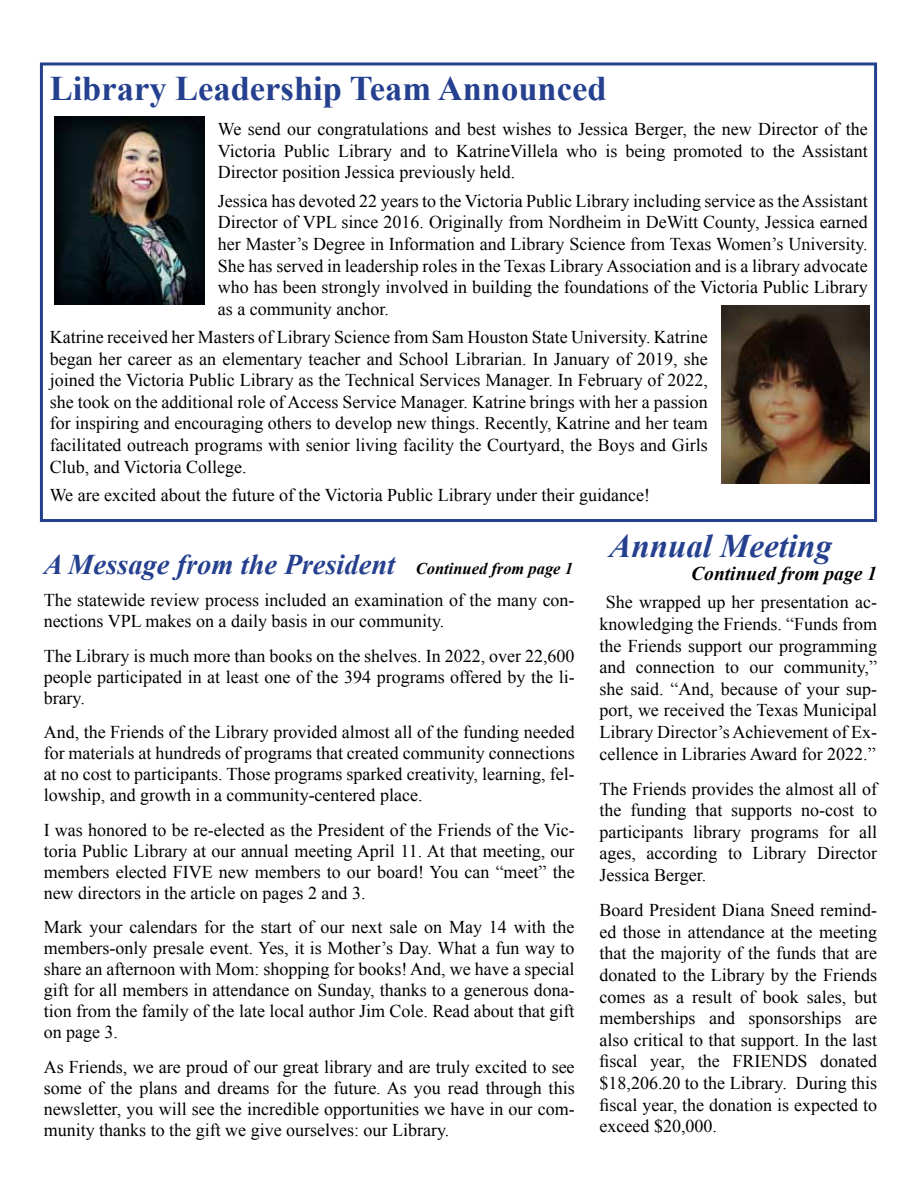
<style>
.page{position:relative;width:918px;height:1188px;background:#fff}
.page>*{position:absolute;margin:0;border:0;box-sizing:border-box;transform-origin:0 0}
.t1{font:700 34.5px "Times New Roman";color:#25408f}
.t2{font:italic 700 33px "Times New Roman";color:#25408f}
.t3{font:italic 700 28.5px "Times New Roman";color:#25408f}
.t4{font:italic 700 19.5px "Times New Roman";color:#000}
.t5{font:18px/21.6px "Times New Roman";color:#000;text-align:justify}
.t6{font:italic 700 16.5px "Times New Roman";color:#000}
</style>
<div class="page">
<img style="left:54px;top:117px;width:150px;height:187px">
<div style="left:40px;top:62px;width:837px;height:460px;border:3px solid #25408f"></div>
<img style="left:721px;top:306px;width:148px;height:177px">
<h1 class="t1" style="left:50px;top:65px;width:558px">Library Leadership Team Announced</h1>
<p class="t5" style="left:218px;top:118px;width:651px">We send our congratulations and best wishes to Jessica Berger, the new Director of the Victoria Public Library and to KatrineVillela who is being promoted to the Assistant Director position Jessica previously held.</p>
<p class="t5" style="left:218px;top:190px;width:651px">Jessica has devoted 22 years to the Victoria Public Library including service as the Assistant Director of VPL since 2016. Originally from Nordheim in DeWitt County, Jessica earned her Master’s Degree in Information and Library Science from Texas Women’s University.<br>She has served in leadership roles in the Texas Library Association and is a library advocate who has been strongly involved in building the foundations of the Victoria Public Library as a community anchor.</p>
<p class="t5" style="left:50px;top:326px;width:660px">Katrine received her Masters of Library Science from Sam Houston State University. Katrine began her career as an elementary teacher and School Librarian. In January of 2019, she joined the Victoria Public Library as the Technical Services Manager. In February of 2022, she took on the additional role of Access Service Manager. Katrine brings with her a passion for inspiring and encouraging others to develop new things. Recently, Katrine and her team facilitated outreach programs with senior living facility the Courtyard, the Boys and Girls Club, and Victoria College.</p>
<p class="t5" style="left:50px;top:484px;width:602px">We are excited about the future of the Victoria Public Library under their guidance!</p>
<h3 class="t3" style="left:44px;top:544px;width:353px">A Message from the President</h3>
<p class="t6" style="left:416px;top:557px;width:159px">Continued from page 1</p>
<p class="t5" style="left:44px;top:589px;width:532px;line-height:21px">The statewide review process included an examination of the many con&shy;nections VPL makes on a daily basis in our community.</p>
<p class="t5" style="left:44px;top:645px;width:532px;line-height:21px">The Library is much more than books on the shelves. In 2022, over 22,600 people participated in at least one of the 394 programs offered by the li&shy;brary.</p>
<p class="t5" style="left:44px;top:721px;width:533px;line-height:21px">And, the Friends of the Library provided almost all of the funding needed for materials at hundreds of programs that created community connections at no cost to participants. Those programs sparked creativity, learning, fel&shy;lowship, and growth in a community-centered place.</p>
<p class="t5" style="left:44px;top:819px;width:533px;line-height:21px">I was honored to be re-elected as the President of the Friends of the Vic&shy;toria Public Library at our annual meeting April 11. At that meeting, our members elected FIVE new members to our board! You can “meet” the new directors in the article on pages 2 and 3.</p>
<p class="t5" style="left:44px;top:916px;width:533px;line-height:21px">Mark your calendars for the start of our next sale on May 14 with the members-only presale event. Yes, it is Mother’s Day. What a fun way to share an afternoon with Mom: shopping for books! And, we have a special gift for all members in attendance on Sunday, thanks to a generous dona&shy;tion from the family of the late local author Jim Cole. Read about that gift on page 3.</p>
<p class="t5" style="left:44px;top:1056px;width:533px;line-height:21px">As Friends, we are proud of our great library and are truly excited to see some of the plans and dreams for the future. As you read through this newsletter, you will see the incredible opportunities we have in our com&shy;munity thanks to the gift we give ourselves: our Library.</p>
<h2 class="t2" style="left:609px;top:523px;width:224px">Annual Meeting</h2>
<p class="t4" style="left:691px;top:560px;width:187px">Continued from page 1</p>
<p class="t5" style="left:600px;top:591px;width:279px;text-align:center">She wrapped up her presentation ac&shy;knowledging the Friends. “Funds from the Friends support our programming and connection to our community,” she said. “And, because of your sup&shy;port, we received the Texas Municipal Library Director’s Achievement of Ex&shy;cellence in Libraries Award for 2022.”</p>
<p class="t5" style="left:600px;top:778px;width:279px">The Friends provides the almost all of the funding that supports no-cost to participants library programs for all ages, according to Library Director Jessica Berger.</p>
<p class="t5" style="left:600px;top:899px;width:279px">Board President Diana Sneed remind&shy;ed those in attendance at the meeting that the majority of the funds that are donated to the Library by the Friends comes as a result of book sales, but memberships and sponsorships are also critical to that support. In the last fiscal year, the FRIENDS donated $18,206.20 to the Library. During this fiscal year, the donation is expected to exceed $20,000.</p>
</div>
